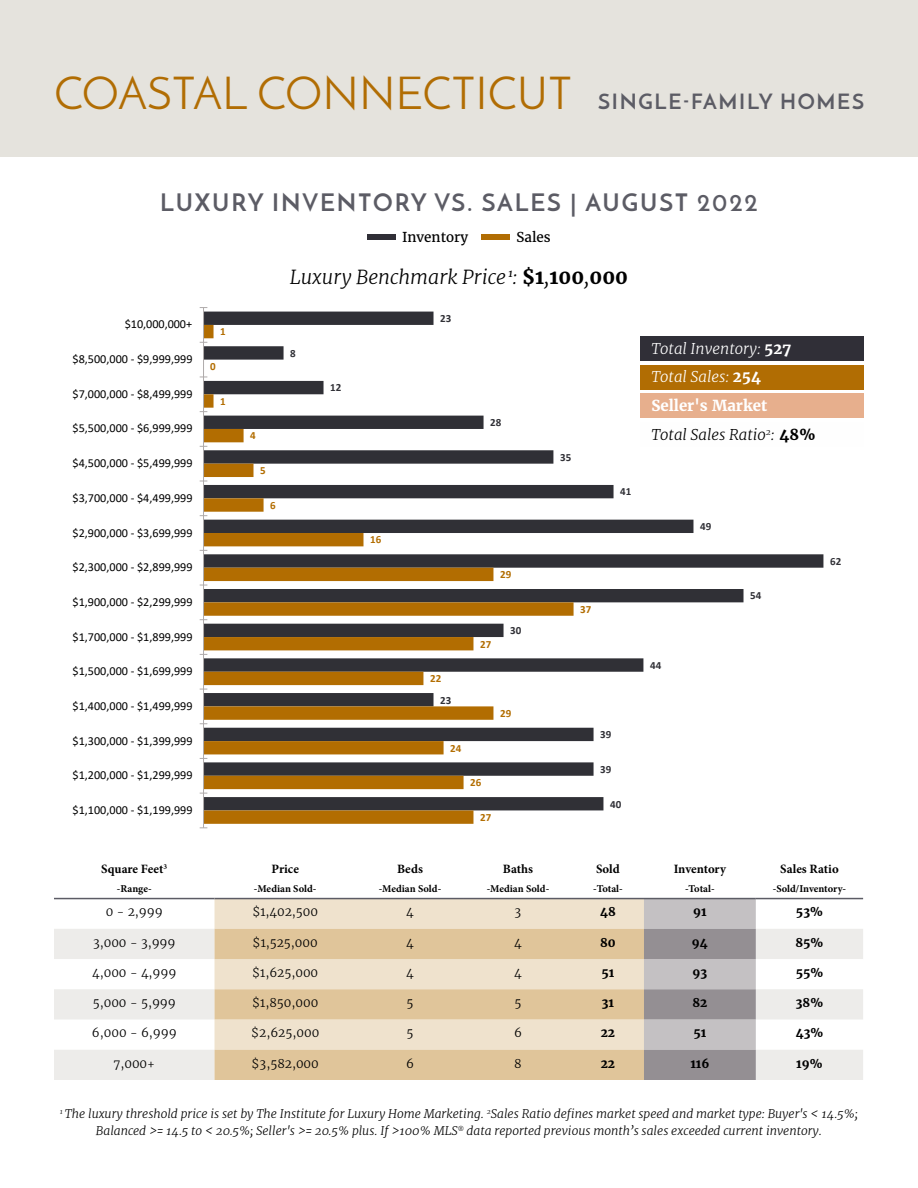
<style>
.page{position:relative;width:918px;height:1188px;background:#fff}
.page>*{position:absolute;margin:0;border:0;box-sizing:border-box;transform-origin:0 0}
.t1{font:45px "Josefin Sans";color:#b16d03}
.t2{font:700 24px "Josefin Sans";letter-spacing:.08em;color:#5c5c65}
.t3{font:italic 300 19.5px "Merriweather";color:#000}
.t4{font:italic 300 15px/28.8px "Merriweather";color:#fff}
.t5{font:italic 300 15px "Merriweather";color:#000}
.t6{font:700 15px "Merriweather";color:#fff}
.t7{font:13.5px "Merriweather";color:#000}
.t8{font:700 12.75px "Minion Pro";color:#000}
.t9{font:12.15px "Calibri";color:#000}
.t10{font:italic 300 12px/16.5px "Merriweather";color:#000;text-align:center}
.t11{font:300 12px "Merriweather";color:#000}
.t12{font:700 12px "Merriweather";color:#000}
.t13{font:700 10.95px "Calibri";color:#303036}
.t14{font:700 10.95px "Calibri";color:#b26d01}
.t15{font:700 10.5px "Minion Pro";color:#000}
.s1{font-weight:700;font-size:21px;color:#5c5c65}
.s2{font-weight:700;font-style:normal}
</style>
<div class="page">
<div style="left:0;top:0;width:918px;height:158px;background:#e5e3dd"></div>
<svg style="left:204px;top:312px;width:619px;height:498px"></svg>
<svg style="left:204px;top:325px;width:370px;height:499px"></svg>
<hr style="left:203px;top:308px;width:1px;height:520px;background:#afabab">
<div style="left:367px;top:234px;width:29px;height:6px;background:#302f37"></div>
<div style="left:482px;top:234px;width:28px;height:6px;background:#b16d03"></div>
<div style="left:215px;top:899px;width:429px;height:30px;background:#efe2cd"></div>
<svg style="left:54px;top:929px;width:809px;height:151px;fill:#edecea"></svg>
<svg style="left:215px;top:929px;width:429px;height:151px;background:#e6d0ae"></svg>
<svg style="left:644px;top:899px;width:112px;height:181px;background:#aca8ab"></svg>
<hr style="left:54px;top:898px;width:161px;height:1px;background:#5c5c65">
<hr style="left:215px;top:898px;width:141px;height:1px;background:#5c5c65">
<hr style="left:356px;top:898px;width:108px;height:1px;background:#5c5c65">
<hr style="left:464px;top:898px;width:108px;height:1px;background:#5c5c65">
<hr style="left:572px;top:898px;width:72px;height:1px;background:#5c5c65">
<hr style="left:644px;top:898px;width:112px;height:1px;background:#5c5c65">
<hr style="left:756px;top:898px;width:107px;height:1px;background:#5c5c65">
<div style="left:640px;top:394px;width:224px;height:24px;background:#e7af8d"></div>
<div style="left:640px;top:336px;width:224px;height:25px;background:#302f37"></div>
<div style="left:640px;top:365px;width:224px;height:25px;background:#b16d03"></div>
<div style="left:640px;top:422px;width:224px;height:25px;background:#fefefe"></div>
<h1 class="t1" style="left:54px;top:66px;width:812px">COASTAL CONNECTICUT <span class="s1">SINGLE-FAMILY HOMES</span></h1>
<h2 class="t2" style="left:160px;top:188px;width:599px">LUXURY INVENTORY VS. SALES | AUGUST 2022</h2>
<p class="t7" style="left:402px;top:229px;width:68px">Inventory</p>
<p class="t7" style="left:516px;top:229px;width:36px">Sales</p>
<p class="t9" style="left:125px;top:316px;width:69px">$10,000,000+</p>
<p class="t9" style="left:73px;top:351px;width:122px">$8,500,000 - $9,999,999</p>
<p class="t9" style="left:73px;top:385px;width:122px">$7,000,000 - $8,499,999</p>
<p class="t9" style="left:73px;top:420px;width:122px">$5,500,000 - $6,999,999</p>
<p class="t9" style="left:73px;top:455px;width:122px">$4,500,000 - $5,499,999</p>
<p class="t9" style="left:73px;top:489px;width:122px">$3,700,000 - $4,499,999</p>
<p class="t9" style="left:73px;top:524px;width:122px">$2,900,000 - $3,699,999</p>
<p class="t9" style="left:73px;top:559px;width:122px">$2,300,000 - $2,899,999</p>
<p class="t9" style="left:73px;top:593px;width:122px">$1,900,000 - $2,299,999</p>
<p class="t9" style="left:73px;top:628px;width:122px">$1,700,000 - $1,899,999</p>
<p class="t9" style="left:73px;top:663px;width:122px">$1,500,000 - $1,699,999</p>
<p class="t9" style="left:73px;top:698px;width:122px">$1,400,000 - $1,499,999</p>
<p class="t9" style="left:73px;top:732px;width:122px">$1,300,000 - $1,399,999</p>
<p class="t9" style="left:73px;top:767px;width:122px">$1,200,000 - $1,299,999</p>
<p class="t9" style="left:73px;top:802px;width:122px">$1,100,000 - $1,199,999</p>
<p class="t14" style="left:220px;top:324px;width:7px">1</p>
<p class="t14" style="left:210px;top:359px;width:7px">0</p>
<p class="t14" style="left:220px;top:393px;width:7px">1</p>
<p class="t8" style="left:101px;top:860px;width:67px">Square Feet<sup>3</sup></p>
<p class="t15" style="left:117px;top:882px;width:36px">-Range-</p>
<h3 class="t3" style="left:290px;top:265px;width:340px">Luxury Benchmark Price <sup>1</sup>: <span class="s2">$1</span>,<span class="s2">100</span>,<span class="s2">000</span></h3>
<p class="t13" style="left:290px;top:345px;width:7px">8</p>
<p class="t14" style="left:250px;top:428px;width:7px">4</p>
<p class="t14" style="left:260px;top:463px;width:7px">5</p>
<p class="t14" style="left:270px;top:497px;width:7px">6</p>
<p class="t13" style="left:330px;top:380px;width:13px">12</p>
<p class="t8" style="left:272px;top:860px;width:29px">Price</p>
<p class="t15" style="left:254px;top:882px;width:64px">-Median Sold-</p>
<p class="t13" style="left:440px;top:311px;width:13px">23</p>
<p class="t14" style="left:370px;top:532px;width:13px">16</p>
<p class="t13" style="left:490px;top:415px;width:13px">28</p>
<p class="t14" style="left:500px;top:567px;width:13px">29</p>
<p class="t14" style="left:430px;top:671px;width:13px">22</p>
<p class="t13" style="left:440px;top:692px;width:13px">23</p>
<p class="t14" style="left:450px;top:740px;width:13px">24</p>
<p class="t14" style="left:480px;top:636px;width:13px">27</p>
<p class="t13" style="left:510px;top:623px;width:13px">30</p>
<p class="t14" style="left:500px;top:706px;width:13px">29</p>
<p class="t14" style="left:470px;top:775px;width:13px">26</p>
<p class="t14" style="left:480px;top:810px;width:13px">27</p>
<p class="t13" style="left:560px;top:449px;width:13px">35</p>
<p class="t13" style="left:620px;top:484px;width:13px">41</p>
<p class="t14" style="left:580px;top:602px;width:13px">37</p>
<p class="t13" style="left:600px;top:727px;width:13px">39</p>
<p class="t13" style="left:600px;top:762px;width:13px">39</p>
<p class="t13" style="left:610px;top:796px;width:13px">40</p>
<p class="t8" style="left:397px;top:860px;width:27px">Beds</p>
<p class="t15" style="left:379px;top:882px;width:64px">-Median Sold-</p>
<p class="t8" style="left:503px;top:860px;width:32px">Baths</p>
<p class="t15" style="left:487px;top:882px;width:64px">-Median Sold-</p>
<p class="t8" style="left:596px;top:860px;width:25px">Sold</p>
<p class="t15" style="left:593px;top:882px;width:31px">-Total-</p>
<p class="t4" style="left:651px;top:334px;width:141px">Total Inventory: <span class="s2">527<br></span>Total Sales: <span class="s2">254</span></p>
<p class="t6" style="left:651px;top:396px;width:117px">Seller's Market</p>
<p class="t5" style="left:651px;top:425px;width:165px">Total Sales Ratio<sup>2</sup>: <span class="s2">48%</span></p>
<p class="t13" style="left:700px;top:519px;width:13px">49</p>
<p class="t13" style="left:650px;top:657px;width:13px">44</p>
<p class="t13" style="left:750px;top:588px;width:13px">54</p>
<p class="t13" style="left:830px;top:553px;width:13px">62</p>
<p class="t8" style="left:674px;top:860px;width:54px">Inventory</p>
<p class="t15" style="left:685px;top:882px;width:31px">-Total-</p>
<p class="t8" style="left:780px;top:860px;width:60px">Sales Ratio</p>
<p class="t15" style="left:773px;top:882px;width:75px">-Sold/Inventory-</p>
<p class="t11" style="left:106px;top:905px;width:58px">0 - 2,999</p>
<p class="t11" style="left:252px;top:905px;width:67px">$1,402,500</p>
<p class="t11" style="left:406px;top:905px;width:9px">4</p>
<p class="t11" style="left:515px;top:905px;width:8px">3</p>
<p class="t12" style="left:600px;top:905px;width:17px">48</p>
<p class="t12" style="left:693px;top:905px;width:15px">91</p>
<p class="t12" style="left:796px;top:905px;width:28px">53%</p>
<p class="t11" style="left:93px;top:935px;width:84px">3,000 - 3,999</p>
<p class="t11" style="left:253px;top:935px;width:67px">$1,525,000</p>
<p class="t11" style="left:406px;top:935px;width:9px">4</p>
<p class="t11" style="left:514px;top:935px;width:9px">4</p>
<p class="t12" style="left:600px;top:935px;width:17px">80</p>
<p class="t12" style="left:692px;top:935px;width:17px">94</p>
<p class="t12" style="left:795px;top:935px;width:29px">85%</p>
<p class="t11" style="left:92px;top:965px;width:86px">4,000 - 4,999</p>
<p class="t11" style="left:252px;top:965px;width:68px">$1,625,000</p>
<p class="t11" style="left:406px;top:965px;width:9px">4</p>
<p class="t11" style="left:514px;top:965px;width:9px">4</p>
<p class="t12" style="left:602px;top:965px;width:14px">51</p>
<p class="t12" style="left:693px;top:965px;width:16px">93</p>
<p class="t12" style="left:796px;top:965px;width:29px">55%</p>
<p class="t11" style="left:93px;top:995px;width:85px">5,000 - 5,999</p>
<p class="t11" style="left:252px;top:995px;width:68px">$1,850,000</p>
<p class="t11" style="left:406px;top:995px;width:8px">5</p>
<p class="t11" style="left:514px;top:995px;width:8px">5</p>
<p class="t12" style="left:602px;top:995px;width:14px">31</p>
<p class="t12" style="left:692px;top:995px;width:17px">82</p>
<p class="t12" style="left:796px;top:995px;width:29px">38%</p>
<p class="t11" style="left:92px;top:1026px;width:86px">6,000 - 6,999</p>
<p class="t11" style="left:251px;top:1026px;width:70px">$2,625,000</p>
<p class="t11" style="left:406px;top:1026px;width:8px">5</p>
<p class="t11" style="left:514px;top:1026px;width:9px">6</p>
<p class="t12" style="left:601px;top:1026px;width:16px">22</p>
<p class="t12" style="left:693px;top:1026px;width:14px">51</p>
<p class="t12" style="left:796px;top:1026px;width:29px">43%</p>
<p class="t11" style="left:113px;top:1056px;width:43px">7,000+</p>
<p class="t11" style="left:252px;top:1056px;width:69px">$3,582,000</p>
<p class="t11" style="left:406px;top:1056px;width:9px">6</p>
<p class="t11" style="left:514px;top:1056px;width:9px">8</p>
<p class="t12" style="left:601px;top:1056px;width:16px">22</p>
<p class="t12" style="left:690px;top:1056px;width:21px">116</p>
<p class="t12" style="left:796px;top:1056px;width:28px">19%</p>
<p class="t10" style="left:60px;top:1106px;width:800px"><sup>1</sup> The luxury threshold price is set by The Institute for Luxury Home Marketing. <sup>2</sup>Sales Ratio defines market speed and market type: Buyer's &lt; 14.5%;<br>Balanced &gt;= 14.5 to &lt; 20.5%; Seller's &gt;= 20.5% plus. If &gt;100% MLS<sup>®</sup> data reported previous month’s sales exceeded current inventory.</p>
</div>
